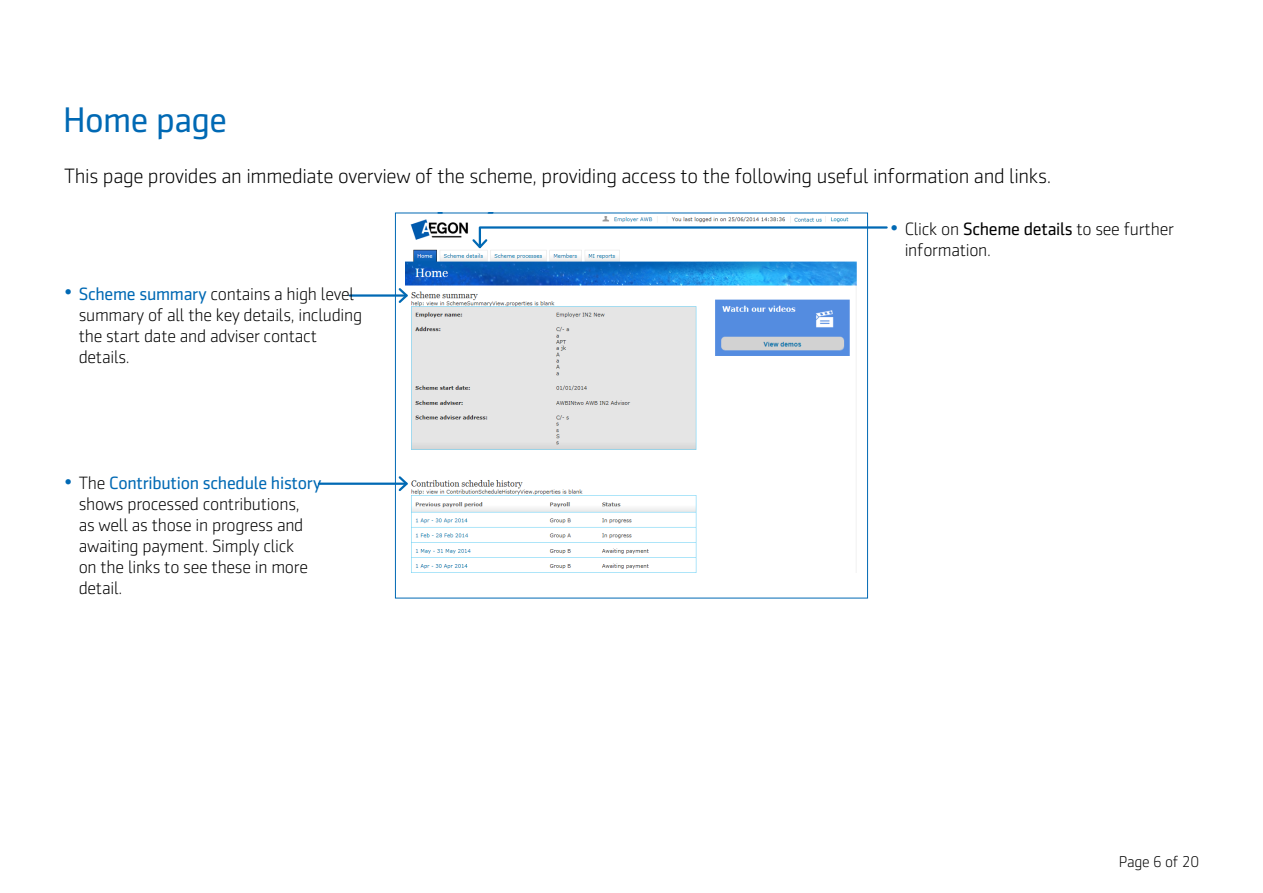
<style>
.page{position:relative;width:1263px;height:893px;background:#fff}
.page>*{position:absolute;margin:0;border:0;box-sizing:border-box;transform-origin:0 0}
.t1{font:36px "Sentico Sans DT";letter-spacing:-.015em;color:#0069b4}
.t2{font:300 21px "Sentico Sans DT";letter-spacing:-.015em;color:#000}
.t3{font:300 18px/21px "Sentico Sans DT";letter-spacing:-.015em;color:#000}
.t4{font:300 15.75px "Sentico Sans DT";letter-spacing:-.015em;color:#000}
.s1{color:#0069b4}
.s2{font-weight:400}
.s3{font-weight:400;color:#0069b4}
</style>
<div class="page">
<img style="left:405px;top:217px;width:452px;height:356px">
<svg style="left:543px;top:527px;width:6px;height:6px"></svg>
<svg style="left:787px;top:325px;width:7px;height:7px"></svg>
<svg style="left:517px;top:257px;width:6px;height:6px"></svg>
<svg style="left:470px;top:225px;width:418px;height:25px"></svg>
<hr style="left:350px;top:294px;width:57px;height:3px;background:#0069b4">
<svg style="left:397px;top:286px;width:13px;height:19px"></svg>
<hr style="left:319px;top:483px;width:88px;height:2px;background:#0069b4">
<svg style="left:397px;top:474px;width:13px;height:19px"></svg>
<h1 class="t1" style="left:63px;top:100px;width:166px">Home page</h1>
<p class="t2" style="left:64px;top:165px;width:988px">This page provides an immediate overview of the scheme, providing access to the following useful information and links.</p>
<p class="t3" style="left:905px;top:219px;width:271px;text-indent:-15px"><span class="s1">•</span> Click on <span class="s2">Scheme details</span> to see further information.</p>
<p class="t3" style="left:79px;top:284px;width:285px;text-indent:-15px"><span class="s1">•</span> <span class="s3">Scheme summary</span> contains a high level summary of all the key details, including the start date and adviser contact details.</p>
<p class="t3" style="left:79px;top:473px;width:244px;text-indent:-15px"><span class="s1">•</span> The <span class="s3">Contribution schedule history </span>shows processed contributions,<br>as well as those in progress and awaiting payment. Simply click<br>on the links to see these in more detail.</p>
<p class="t4" style="left:1119px;top:854px;width:82px">Page 6 of 20</p>
</div>
